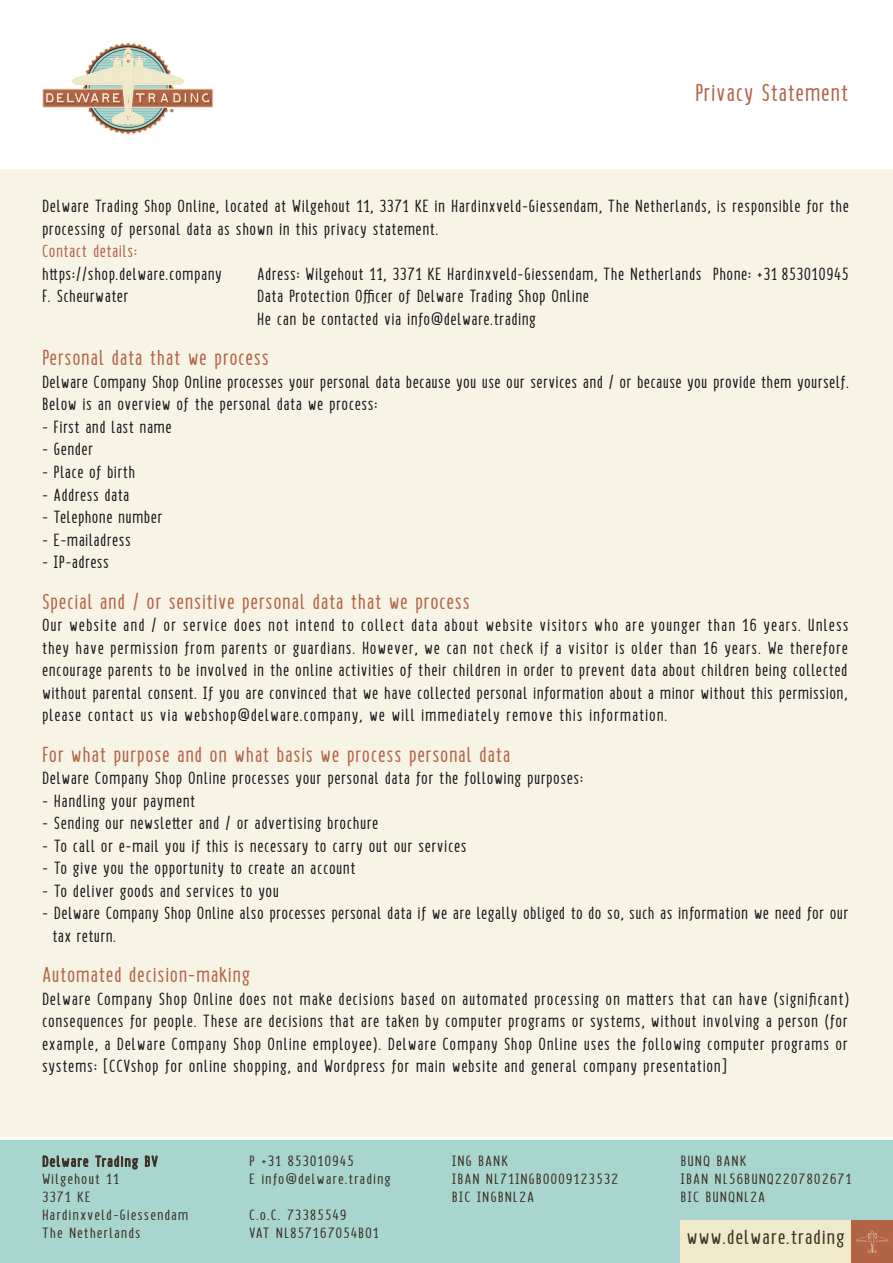
<style>
.page{position:relative;width:893px;height:1263px;background:#fff}
.page>*{position:absolute;margin:0;border:0;box-sizing:border-box;transform-origin:0 0}
.t1{font:700 24.3px "Timbra Sans";letter-spacing:.025em;color:#b36346;scale:1.11 1}
.t2{font:700 21.6px "Timbra Sans";letter-spacing:.025em;color:#b36346;scale:1.11 1}
.t3{font:700 20.25px "Timbra Sans";letter-spacing:.025em;color:#3e3127;scale:1.22 1}
.t4{font:700 17.55px/22.5px "Timbra Sans";letter-spacing:.025em;color:#1a171c;scale:1.11 1}
.t5{font:700 17.55px "Timbra Sans";letter-spacing:.025em;color:#b36346;scale:1.11 1}
.t6{font:700 14.85px/18px "Timbra Sans";letter-spacing:.05em;color:#3e3127;scale:1.22 1}
.t7{font:700 4.05px "Rockwell";color:#3e3127}
</style>
<div class="page">
<div style="left:0;top:1140px;width:893px;height:123px;background:#a9d5cf"></div>
<div style="left:42px;top:89px;width:171px;height:19px;border:1px solid #f1ebcb"></div>
<svg style="left:45px;top:42px;width:166px;height:93px"></svg>
<svg style="left:42px;top:1155px;width:46px;height:13px"></svg>
<svg style="left:95px;top:1155px;width:43px;height:14px"></svg>
<svg style="left:145px;top:1155px;width:13px;height:12px"></svg>
<div style="left:850px;top:1220px;width:43px;height:43px;background:#b36346"></div>
<svg style="left:856px;top:1230px;width:32px;height:23px"></svg>
<div style="left:680px;top:1220px;width:171px;height:43px;background:#f0eacb"></div>
<div style="left:0;top:169px;width:893px;height:968px;background:#f7f4e5"></div>
<p class="t7" style="left:170px;top:108px;width:5px">®</p>
<h1 class="t1" style="left:695px;top:80px;width:140px">Privacy Statement</h1>
<p class="t4" style="left:42px;top:195px;width:729px">Delware Trading Shop Online, located at Wilgehout 11, 3371 KE in Hardinxveld-Giessendam, The Netherlands, is responsible for the processing of personal data as shown in this privacy statement.</p>
<p class="t5" style="left:42px;top:243px;width:87px">Contact details:</p>
<p class="t4" style="left:42px;top:263px;width:164px">https://shop.delware.company</p>
<p class="t4" style="left:257px;top:263px;width:534px">Adress: Wilgehout 11, 3371 KE Hardinxveld-Giessendam, The Netherlands Phone: +31 853010945</p>
<p class="t4" style="left:42px;top:285px;width:80px">F. Scheurwater</p>
<p class="t4" style="left:257px;top:285px;width:301px">Data Protection Officer of Delware Trading Shop Online<br>He can be contacted via info@delware.trading</p>
<p class="t2" style="left:42px;top:347px;width:206px">Personal data that we process</p>
<p class="t4" style="left:42px;top:371px;width:729px">Delware Company Shop Online processes your personal data because you use our services and / or because you provide them yourself.<br>Below is an overview of the personal data we process:</p>
<p class="t4" style="left:42px;top:416px;width:118px">- First and last name</p>
<p class="t4" style="left:42px;top:438px;width:47px">- Gender</p>
<p class="t4" style="left:42px;top:461px;width:85px">- Place of birth</p>
<p class="t4" style="left:42px;top:483px;width:80px">- Address data</p>
<p class="t4" style="left:42px;top:506px;width:110px">- Telephone number</p>
<p class="t4" style="left:42px;top:528px;width:82px">- E-mailadress</p>
<p class="t4" style="left:42px;top:551px;width:62px">- IP-adress</p>
<p class="t2" style="left:42px;top:590px;width:387px">Special and / or sensitive personal data that we process</p>
<p class="t4" style="left:42px;top:614px;width:728px;text-align:justify">Our website and / or service does not intend to collect data about website visitors who are younger than 16 years. Unless they have permission from parents or guardians. However, we can not check if a visitor is older than 16 years. We therefore encourage parents to be involved in the online activities of their children in order to prevent data about children being collected without parental consent. If you are convinced that we have collected personal information about a minor without this permission, please contact us via webshop@delware.company, we will immediately remove this information.</p>
<p class="t2" style="left:42px;top:743px;width:424px">For what purpose and on what basis we process personal data</p>
<p class="t4" style="left:42px;top:767px;width:489px">Delware Company Shop Online processes your personal data for the following purposes:</p>
<p class="t4" style="left:42px;top:789px;width:140px">- Handling your payment</p>
<p class="t4" style="left:42px;top:812px;width:305px">- Sending our newsletter and / or advertising brochure</p>
<p class="t4" style="left:42px;top:834px;width:384px">- To call or e-mail you if this is necessary to carry out our services</p>
<p class="t4" style="left:42px;top:857px;width:284px">- To give you the opportunity to create an account</p>
<p class="t4" style="left:42px;top:879px;width:215px">- To deliver goods and services to you</p>
<p class="t4" style="left:52px;top:902px;width:719px;text-indent:-10px">- Delware Company Shop Online also processes personal data if we are legally obliged to do so, such as information we need for our tax return.</p>
<p class="t2" style="left:42px;top:964px;width:189px">Automated decision-making</p>
<p class="t4" style="left:42px;top:987px;width:729px;text-align:justify">Delware Company Shop Online does not make decisions based on automated processing on matters that can have (significant) consequences for people. These are decisions that are taken by computer programs or systems, without involving a person (for example, a Delware Company Shop Online employee). Delware Company Shop Online uses the following computer programs or systems: [CCVshop for online shopping, and Wordpress for main website and general company presentation]</p>
<p class="t6" style="left:42px;top:1152px;width:122px">Delware Trading BV<br>Wilgehout 11<br>3371 KE<br>Hardinxveld-Giessendam<br>The Netherlands</p>
<p class="t6" style="left:249px;top:1152px;width:117px">P +31 853010945<br>E info@delware.trading</p>
<p class="t6" style="left:249px;top:1206px;width:108px">C.o.C. 73385549<br>VAT NL857167054B01</p>
<p class="t6" style="left:452px;top:1152px;width:138px">ING BANK<br>IBAN NL71INGB0009123532<br>BIC INGBNL2A</p>
<p class="t6" style="left:681px;top:1152px;width:142px">BUNQ BANK<br>IBAN NL56BUNQ2207802671<br>BIC BUNQNL2A</p>
<p class="t3" style="left:686px;top:1226px;width:131px">www.delware.trading</p>
</div>
